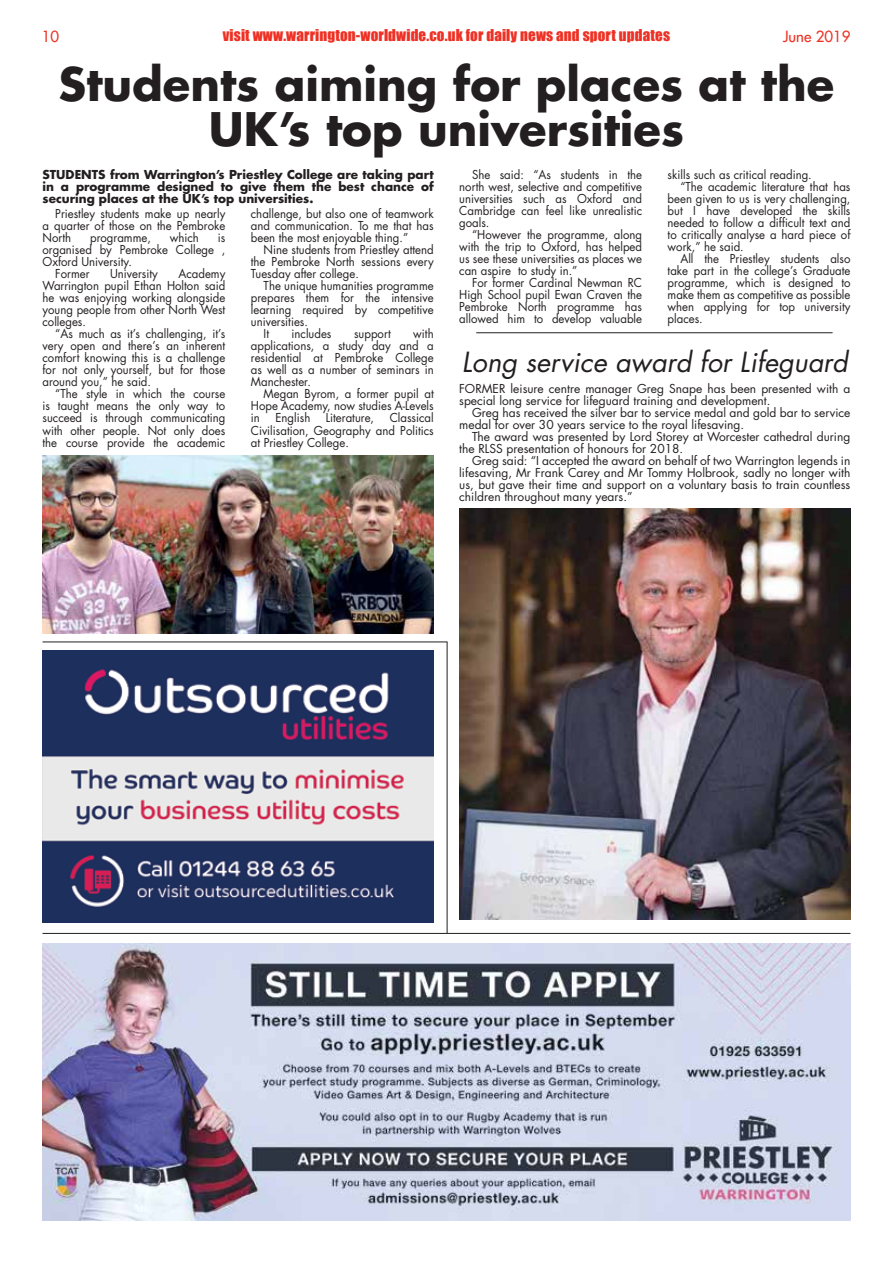
<style>
.page{position:relative;width:893px;height:1263px;background:#fff}
.page>*{position:absolute;margin:0;border:0;box-sizing:border-box;transform-origin:0 0}
.t1{font:700 45px/45px "Futura Std";color:#231f20;text-align:center}
.t2{font:italic 27px "Futura Std";color:#231f20}
.t3{font:15px "Impact";letter-spacing:.01em;color:#ee3124}
.t4{font:500 15px "Futura Std";color:#ee3124}
.t5{font:12px/12px "Futura Std";color:#231f20;text-align:justify;scale:.95 1}
.t6{font:12px/12px "Futura Std";color:#231f20}
.t7{font:700 12px/12px "Futura Std";color:#231f20;text-align:justify}
</style>
<div class="page">
<hr style="left:43px;top:933px;width:807px;height:1px;background:#231f20">
<hr style="left:43px;top:642px;width:404px;height:1px;background:#231f20">
<hr style="left:447px;top:642px;width:1px;height:291px;background:#231f20">
<img style="left:43px;top:944px;width:807px;height:276px">
<img style="left:43px;top:651px;width:391px;height:272px">
<img style="left:43px;top:455px;width:391px;height:179px">
<img style="left:459px;top:508px;width:391px;height:412px">
<hr style="left:476px;top:332px;width:357px;height:1px;background:#231f20">
<p class="t4" style="left:42px;top:27px;width:19px">10</p>
<p class="t3" style="left:223px;top:24px;width:449px">visit www.warrington-worldwide.co.uk for daily news and sport updates</p>
<p class="t4" style="left:783px;top:27px;width:69px">June 2019</p>
<p class="t1" style="left:59px;top:61px;width:777px">Students aiming for places at the<br>UK’s top universities</p>
<p class="t7" style="left:43px;top:168px;width:393px">STUDENTS from Warrington’s Priestley College are taking part in a programme designed to give them the best chance of securing places at the UK’s top universities.</p>
<p class="t5" style="left:43px;top:208px;width:194px;text-indent:13px">Priestley students make up nearly a quarter of those on the Pembroke North</p>
<p class="t5" style="left:459px;top:168px;width:194px;text-indent:13px">She said: “As students in the north west, selective and competitive universities such as Oxford and Cambridge can feel like unrealistic goals.</p>
<p class="t5" style="left:459px;top:229px;width:194px;text-indent:13px">“However the programme, along with the trip to Oxford, has helped us see these universities as places we can aspire to study in.”</p>
<p class="t5" style="left:459px;top:277px;width:194px;text-indent:13px">For former Cardinal Newman RC High School pupil Ewan Craven the Pembroke North programme has allowed him to develop valuable</p>
<p class="t5" style="left:668px;top:168px;width:153px">skills such as critical reading.</p>
<p class="t5" style="left:668px;top:180px;width:194px;text-indent:13px">“The academic literature that has been given to us is very challenging, but I have developed the skills needed to follow a difficult text and to critically analyse a hard piece of work,” he said.</p>
<p class="t5" style="left:668px;top:253px;width:194px;text-indent:13px">All the Priestley students also take part in the college’s Graduate programme, which is designed to make them as competitive as possible when applying for top university places.</p>
<p class="t5" style="left:251px;top:208px;width:194px">challenge, but also one of teamwork and communication. To me that has been the most enjoyable thing.”</p>
<p class="t5" style="left:251px;top:244px;width:194px;text-indent:13px">Nine students from Priestley attend the Pembroke North sessions every Tuesday after college.</p>
<p class="t5" style="left:251px;top:280px;width:194px;text-indent:13px">The unique humanities programme prepares them for the intensive learning required by competitive universities.</p>
<p class="t5" style="left:264px;top:328px;width:7px">It</p>
<p class="t5" style="left:292px;top:328px;width:43px">includes</p>
<p class="t5" style="left:354px;top:328px;width:40px">support</p>
<p class="t5" style="left:90px;top:232px;width:65px">programme,</p>
<p class="t5" style="left:170px;top:232px;width:32px">which</p>
<p class="t5" style="left:43px;top:232px;width:194px;text-indent:175px">is organised by Pembroke College , Oxford University.</p>
<p class="t5" style="left:55px;top:268px;width:38px">Former</p>
<p class="t5" style="left:110px;top:268px;width:52px">University</p>
<p class="t5" style="left:43px;top:268px;width:194px;text-indent:136px">Academy Warrington pupil Ethan Holton said he was enjoying working alongside young people from other North West colleges.</p>
<p class="t5" style="left:43px;top:328px;width:194px;text-indent:13px">“As much as it’s challenging, it’s very open and there’s an inherent comfort knowing this is a challenge for not only yourself, but for those around you,” he said.</p>
<p class="t5" style="left:43px;top:388px;width:194px;text-indent:13px">“The style in which the course is taught means the only way to succeed is through communicating with other people. Not only does the course provide the academic</p>
<p class="t5" style="left:251px;top:328px;width:194px;text-indent:162px">with applications, a study day and a residential at Pembroke College as well as a number of seminars in Manchester.</p>
<p class="t5" style="left:251px;top:388px;width:194px;text-indent:13px">Megan Byrom, a former pupil at Hope Academy, now studies A-Levels in</p>
<p class="t2" style="left:462px;top:345px;width:388px">Long service award for Lifeguard</p>
<p class="t6" style="left:459px;top:382px;width:393px">FORMER leisure centre manager Greg Snape has been presented with a special long service for lifeguard training and development.</p>
<p class="t6" style="left:459px;top:406px;width:393px;text-indent:13px">Greg has received the silver bar to service medal and gold bar to service medal for over 30 years service to the royal lifesaving.</p>
<p class="t6" style="left:459px;top:430px;width:393px;text-indent:13px">The award was presented by Lord Storey at Worcester cathedral during the RLSS presentation of honours for 2018.</p>
<p class="t6" style="left:459px;top:454px;width:393px;text-align:justify;text-indent:13px">Greg said: “I accepted the award on behalf of two Warrington legends in lifesaving, Mr Frank Carey and Mr Tommy Holbrook, sadly no longer with us, but gave their time and support on a voluntary basis to train countless children throughout many years.”</p>
<p class="t5" style="left:251px;top:412px;width:194px;text-indent:139px">Classical Civilisation, Geography and Politics at Priestley College.</p>
<p class="t5" style="left:275px;top:412px;width:38px">English</p>
<p class="t5" style="left:326px;top:412px;width:52px">Literature,</p>
</div>
